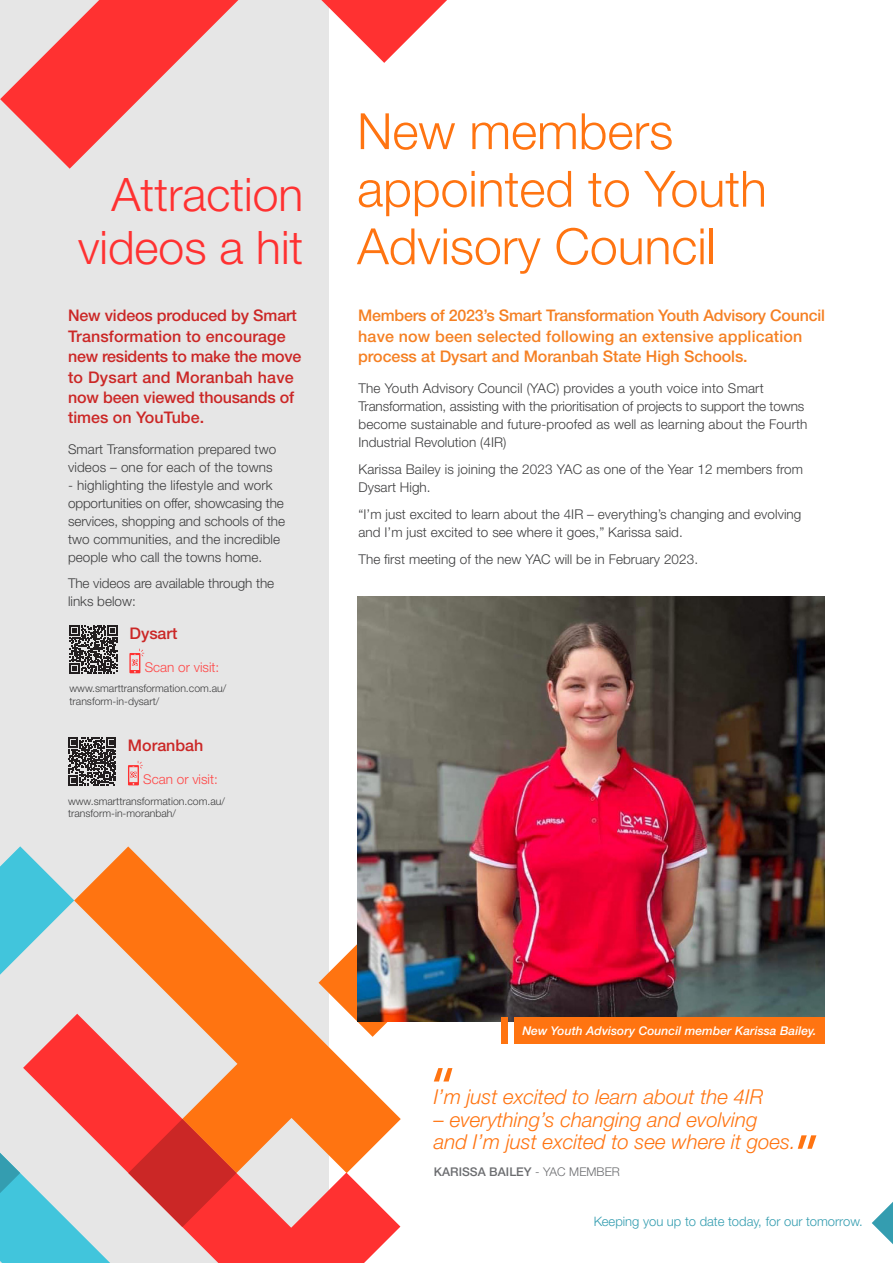
<style>
.page{position:relative;width:893px;height:1263px;background:#fff}
.page>*{position:absolute;margin:0;border:0;box-sizing:border-box;transform-origin:0 0}
.heading{font:300 50.1px/57.6px "Helvetica Neue";color:#ff7411}
.heading-2{font:300 46.2px/53.1px "Helvetica Neue";color:#ff3131;text-align:right}
.t1{font:italic 300 20.55px/22.8px "Helvetica Neue";color:#ff7411}
.intro{font:500 16.05px/20.4px "Helvetica Neue";letter-spacing:-.005em;color:#cb2726}
.intro-2{font:500 16.05px/20.4px "Helvetica Neue";letter-spacing:-.005em;color:#f58023}
.body{font:300 13.5px/18px "Helvetica Neue";letter-spacing:.005em;color:#3e3e3f}
.body-2{font:300 13.5px "Helvetica Neue";color:#ff4646}
.t2{font:300 13.05px "Helvetica Neue";color:#349db0}
.t3{font:italic 500 12px "Helvetica Neue";letter-spacing:.005em;color:#fff}
.t4{font:500 12px "Helvetica Neue";letter-spacing:.005em;color:#6c6d70}
.body-3{font:300 10.5px/12.6px "Helvetica Neue";color:#3e3e3f}
.s1{font-weight:300}
</style>
<div class="page">
<div style="left:0;top:0;width:329px;height:1263px;background:#e6e6e6"></div>
<svg style="left:0;top:846px;width:74px;height:129px;fill:#41c5dc"></svg>
<svg style="left:23px;top:1017px;width:377px;height:246px"></svg>
<svg style="left:74px;top:846px;width:327px;height:327px"></svg>
<svg style="left:319px;top:929px;width:108px;height:108px"></svg>
<svg style="left:0;top:1153px;width:74px;height:110px"></svg>
<svg style="left:128px;top:1119px;width:108px;height:108px"></svg>
<svg style="left:0;top:0;width:238px;height:169px"></svg>
<svg style="left:321px;top:0;width:126px;height:63px"></svg>
<svg style="left:872px;top:1202px;width:21px;height:42px"></svg>
<svg style="left:68px;top:737px;width:48px;height:48px"></svg>
<svg style="left:69px;top:625px;width:49px;height:48px"></svg>
<svg style="left:128px;top:761px;width:15px;height:24px"></svg>
<svg style="left:129px;top:649px;width:15px;height:24px"></svg>
<img style="left:357px;top:596px;width:468px;height:425px">
<svg style="left:434px;top:1068px;width:18px;height:13px"></svg>
<svg style="left:798px;top:1135px;width:18px;height:14px"></svg>
<div style="left:501px;top:1017px;width:6px;height:26px;background:#ff7411"></div>
<div style="left:514px;top:1017px;width:311px;height:26px;background:#ff7411"></div>
<p class="heading-2" style="left:78px;top:167px;width:227px">Attraction videos a hit</p>
<p class="intro" style="left:68px;top:305px;width:235px">New videos produced by Smart<br>Transformation to encourage new residents to make the move to Dysart and Moranbah have now been viewed thousands of times on YouTube.</p>
<p class="body" style="left:68px;top:440px;width:210px">Smart Transformation prepared two videos – one for each of the towns</p>
<p class="body" style="left:68px;top:476px;width:219px">- highlighting the lifestyle and work opportunities on offer, showcasing the services, shopping and schools of the two communities, and the incredible people who call the towns home.</p>
<p class="body" style="left:68px;top:574px;width:208px">The videos are available through the links below:</p>
<p class="intro" style="left:129px;top:623px;width:50px">Dysart</p>
<p class="body-2" style="left:145px;top:659px;width:76px">Scan or visit:</p>
<p class="body-3" style="left:69px;top:682px;width:158px">www.smarttransformation.com.au/ transform-in-dysart/</p>
<p class="intro" style="left:128px;top:735px;width:77px">Moranbah</p>
<p class="body-2" style="left:143px;top:771px;width:76px">Scan or visit:</p>
<p class="body-3" style="left:68px;top:794px;width:158px">www.smarttransformation.com.au/ transform-in-moranbah/</p>
<p class="heading" style="left:357px;top:101px;width:411px">New members appointed to Youth<br>Advisory Council</p>
<p class="intro-2" style="left:358px;top:305px;width:468px">Members of 2023’s Smart Transformation Youth Advisory Council have now been selected following an extensive application process at Dysart and Moranbah State High Schools.</p>
<p class="body" style="left:358px;top:378px;width:450px">The Youth Advisory Council (YAC) provides a youth voice into Smart Transformation, assisting with the prioritisation of projects to support the towns become sustainable and future-proofed as well as learning about the Fourth Industrial Revolution (4IR)</p>
<p class="body" style="left:358px;top:460px;width:446px">Karissa Bailey is joining the 2023 YAC as one of the Year 12 members from<br>Dysart High.</p>
<p class="body" style="left:358px;top:505px;width:444px">“I’m just excited to learn about the 4IR – everything’s changing and evolving and I’m just excited to see where it goes,” Karissa said.</p>
<p class="body" style="left:358px;top:550px;width:341px">The first meeting of the new YAC will be in February 2023.</p>
<p class="t3" style="left:522px;top:1023px;width:295px">New Youth Advisory Council member Karissa Bailey.</p>
<p class="t1" style="left:434px;top:1085px;width:331px">I’m just excited to learn about the 4IR</p>
<p class="t1" style="left:434px;top:1107px;width:364px">– everything’s changing and evolving and I’m just excited to see where it goes.</p>
<p class="t4" style="left:434px;top:1164px;width:188px">KARISSA BAILEY <span class="s1">- YAC MEMBER</span></p>
<p class="t2" style="left:593px;top:1213px;width:271px">Keeping you up to date today, for our tomorrow.</p>
</div>
